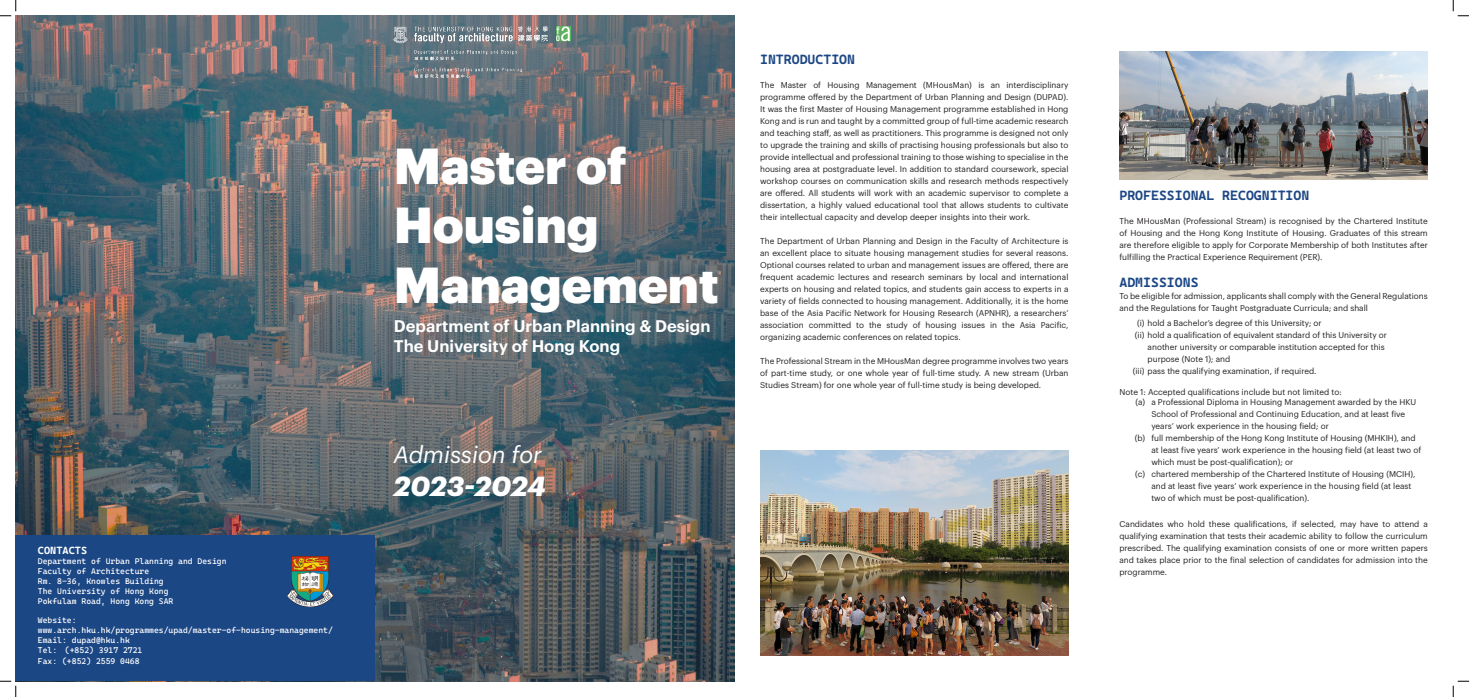
<style>
.page{position:relative;width:1469px;height:697px;background:#fff}
.page>*{position:absolute;margin:0;border:0;box-sizing:border-box;transform-origin:0 0}
.t1{font:900 49.5px/59.4px "Graphik";color:#fff}
.t2{font:italic 700 27px "Graphik";color:#fff}
.t3{font:italic 23.25px "Graphik";color:#fff}
.t4{font:600 16.5px "Graphik";color:#fff}
.t5{font:13.5px "Cascadia Mono";color:#1c4785}
.t6{font:10.5px "Cascadia Mono";color:#fff}
.t7{font:8.25px/12px "Graphik";color:#231f20;text-align:justify}
.t8{font:8.25px "Cascadia Mono";color:#fff}
</style>
<div class="page">
<img style="left:16px;top:16px;width:718px;height:665px">
<img style="left:394px;top:26px;width:176px;height:51px">
<div style="left:16px;top:535px;width:359px;height:146px;background:#1c4785"></div>
<img style="left:288px;top:556px;width:45px;height:51px">
<img style="left:760px;top:450px;width:308px;height:206px">
<img style="left:1119px;top:52px;width:308px;height:127px">
<svg style="left:0;top:0;width:17px;height:17px"></svg>
<svg style="left:0;top:681px;width:17px;height:16px"></svg>
<svg style="left:1452px;top:0;width:16px;height:17px"></svg>
<svg style="left:1452px;top:681px;width:16px;height:16px"></svg>
<p class="t6" style="left:38px;top:542px;width:51px">CONTACTS</p>
<p class="t8" style="left:38px;top:555px;width:190px">Department of Urban Planning and Design</p>
<p class="t8" style="left:38px;top:564px;width:113px">Faculty of Architecture</p>
<p class="t8" style="left:38px;top:574px;width:127px">Rm. 8-36, Knowles Building</p>
<p class="t8" style="left:38px;top:584px;width:132px">The University of Hong Kong</p>
<p class="t8" style="left:38px;top:594px;width:137px">Pokfulam Road, Hong Kong SAR</p>
<p class="t8" style="left:38px;top:614px;width:40px">Website:</p>
<p class="t8" style="left:38px;top:624px;width:296px">www.arch.hku.hk/programmes/upad/master-of-housing-management/</p>
<p class="t8" style="left:38px;top:634px;width:93px">Email: dupad@hku.hk</p>
<p class="t8" style="left:38px;top:644px;width:106px">Tel: (+852) 3917 2721</p>
<p class="t8" style="left:38px;top:654px;width:103px">Fax: (+852) 2559 0468</p>
<p class="t1" style="left:394px;top:132px;width:326px">Master of<br>Housing<br>Management</p>
<p class="t4" style="left:394px;top:314px;width:318px">Department of Urban Planning &amp; Design</p>
<p class="t4" style="left:394px;top:333px;width:228px">The University of Hong Kong</p>
<p class="t3" style="left:394px;top:437px;width:149px">Admission for</p>
<p class="t2" style="left:394px;top:465px;width:153px">2023-2024</p>
<p class="t5" style="left:760px;top:49px;width:96px">INTRODUCTION</p>
<p class="t7" style="left:760px;top:79px;width:310px">The Master of Housing Management (MHousMan) is an interdisciplinary programme offered by the Department of Urban Planning and Design (DUPAD).<br>It was the first Master of Housing Management programme established in Hong Kong and is run and taught by a committed group of full-time academic research and teaching staff, as well as practitioners. This programme is designed not only to upgrade the training and skills of practising housing professionals but also to provide intellectual and professional training to those wishing to specialise in the housing area at postgraduate level. In addition to standard coursework, special workshop courses on communication skills and research methods respectively are offered. All students will work with an academic supervisor to complete a dissertation, a highly valued educational tool that allows students to cultivate their intellectual capacity and develop deeper insights into their work.</p>
<p class="t7" style="left:760px;top:235px;width:310px">The Department of Urban Planning and Design in the Faculty of Architecture is an excellent place to situate housing management studies for several reasons.<br>Optional courses related to urban and management issues are offered, there are frequent academic lectures and research seminars by local and international experts on housing and related topics, and students gain access to experts in a variety of fields connected to housing management. Additionally, it is the home base of the Asia Pacific Network for Housing Research (APNHR), a researchers’ association committed to the study of housing issues in the Asia Pacific, organizing academic conferences on related topics.</p>
<p class="t7" style="left:760px;top:355px;width:310px">The Professional Stream in the MHousMan degree programme involves two years of part-time study, or one whole year of full-time study. A new stream (Urban Studies Stream) for one whole year of full-time study is being developed.</p>
<p class="t5" style="left:1119px;top:184px;width:191px">PROFESSIONAL RECOGNITION</p>
<p class="t7" style="left:1119px;top:214px;width:310px">The MHousMan (Professional Stream) is recognised by the Chartered Institute of Housing and the Hong Kong Institute of Housing. Graduates of this stream are therefore eligible to apply for Corporate Membership of both Institutes after fulfilling the Practical Experience Requirement (PER).</p>
<p class="t5" style="left:1119px;top:271px;width:81px">ADMISSIONS</p>
<p class="t7" style="left:1119px;top:289px;width:310px">To be eligible for admission, applicants shall comply with the General Regulations and the Regulations for Taught Postgraduate Curricula; and shall</p>
<p class="t7" style="left:1137px;top:316px;width:186px">(i) hold a Bachelor’s degree of this University; or</p>
<p class="t7" style="left:1147px;top:328px;width:241px;text-align:left;text-indent:-13px">(ii) hold a qualification of equivalent standard of this University or another university or comparable institution accepted for this purpose (Note 1); and</p>
<p class="t7" style="left:1132px;top:364px;width:185px">(iii) pass the qualifying examination, if required.</p>
<p class="t7" style="left:1151px;top:395px;width:266px;text-align:left">a Professional Diploma in Housing Management awarded by the HKU<br>School of Professional and Continuing Education, and at least five years’ work experience in the housing field; or</p>
<p class="t7" style="left:1151px;top:431px;width:271px;text-align:left">full membership of the Hong Kong Institute of Housing (MHKIH), and at least five years’ work experience in the housing field (at least two of which must be post-qualification); or</p>
<p class="t7" style="left:1151px;top:467px;width:265px;text-align:left">chartered membership of the Chartered Institute of Housing (MCIH), and at least five years’ work experience in the housing field (at least two of which must be post-qualification).</p>
<p class="t7" style="left:1119px;top:385px;width:224px">Note 1: Accepted qualifications include but not limited to:</p>
<p class="t7" style="left:1135px;top:395px;width:11px">(a)</p>
<p class="t7" style="left:1134px;top:431px;width:12px">(b)</p>
<p class="t7" style="left:1135px;top:467px;width:11px">(c)</p>
<p class="t7" style="left:1119px;top:517px;width:310px">Candidates who hold these qualifications, if selected, may have to attend a qualifying examination that tests their academic ability to follow the curriculum prescribed. The qualifying examination consists of one or more written papers and takes place prior to the final selection of candidates for admission into the programme.</p>
</div>
